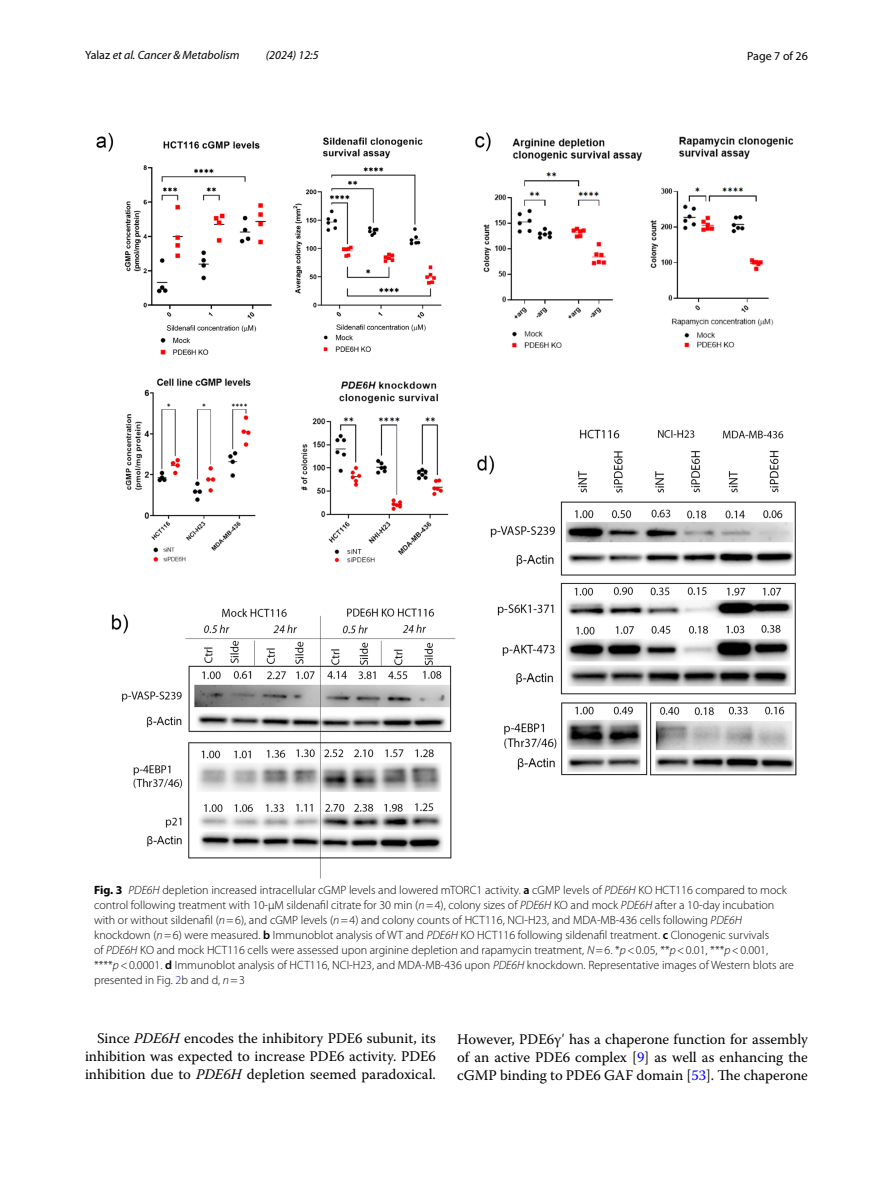
<style>
.page{position:relative;width:893px;height:1187px;background:#fff}
.page>*{position:absolute;margin:0;border:0;box-sizing:border-box;transform-origin:0 0}
.t1{font:14.7px/18px "Warnock Pro";color:#000;text-align:justify}
.t2{font:300 12px/15px "Myriad Pro";color:#000}
.t3{font:italic 12px "Myriad Pro";color:#000}
.t4{font:12px "Myriad Pro";color:#000}
.s1{font-style:normal}
.s2{font-weight:700}
.s3{font-style:italic}
.s4{font-weight:600}
.s5{color:#00f}
.s6{font-family:"Segoe UI"}
</style>
<div class="page">
<img style="left:96px;top:133px;width:701px;height:745px">
<p class="t3" style="left:85px;top:48px;width:156px"><span class="s1">Yalaz</span> et al. Cancer &amp; Metabolism</p>
<p class="t3" style="left:266px;top:48px;width:54px">(2024) 12:5</p>
<p class="t4" style="left:747px;top:48px;width:62px">Page 7 of 26</p>
<p class="t2" style="left:94px;top:882px;width:701px"><span class="s2">Fig. 3</span> <span class="s3">PDE6H</span> depletion increased intracellular cGMP levels and lowered mTORC1 activity. <span class="s4">a</span> cGMP levels of <span class="s3">PDE6H</span> KO HCT116 compared to mock control following treatment with 10-μM sildenafil citrate for 30 min (<span class="s3">n</span>=4), colony sizes of <span class="s3">PDE6H</span> KO and mock <span class="s3">PDE6H</span> after a 10-day incubation with or without sildenafil (<span class="s3">n</span>=6), and cGMP levels (<span class="s3">n</span>=4) and colony counts of HCT116, NCI-H23, and MDA-MB-436 cells following <span class="s3">PDE6H </span>knockdown (<span class="s3">n</span>=6) were measured. <span class="s4">b</span> Immunoblot analysis of WT and <span class="s3">PDE6H</span> KO HCT116 following sildenafil treatment. <span class="s4">c</span> Clonogenic survivals<br>of <span class="s3">PDE6H</span> KO and mock HCT116 cells were assessed upon arginine depletion and rapamycin treatment, <span class="s3">N</span>=6. *<span class="s3">p</span>&lt;0.05, **<span class="s3">p</span>&lt;0.01, ***<span class="s3">p</span>&lt;0.001, ****<span class="s3">p</span>&lt;0.0001. <span class="s4">d</span> Immunoblot analysis of HCT116, NCI-H23, and MDA-MB-436 upon <span class="s3">PDE6H</span> knockdown. Representative images of Western blots are presented in Fig. <span class="s5">2</span>b and d, <span class="s3">n</span>=3</p>
<p class="t1" style="left:85px;top:1028px;width:352px;text-indent:12px">Since <span class="s3">PDE6H</span> encodes the inhibitory PDE6 subunit, its inhibition was expected to increase PDE6 activity. PDE6 inhibition due to <span class="s3">PDE6H</span> depletion seemed paradoxical.</p>
<p class="t1" style="left:457px;top:1029px;width:352px">However, PDE6γ<span class="s6">′</span> has a chaperone function for assembly of an active PDE6 complex [<span class="s5">9</span>] as well as enhancing the cGMP binding to PDE6 GAF domain [<span class="s5">53</span>]. The chaperone</p>
</div>
